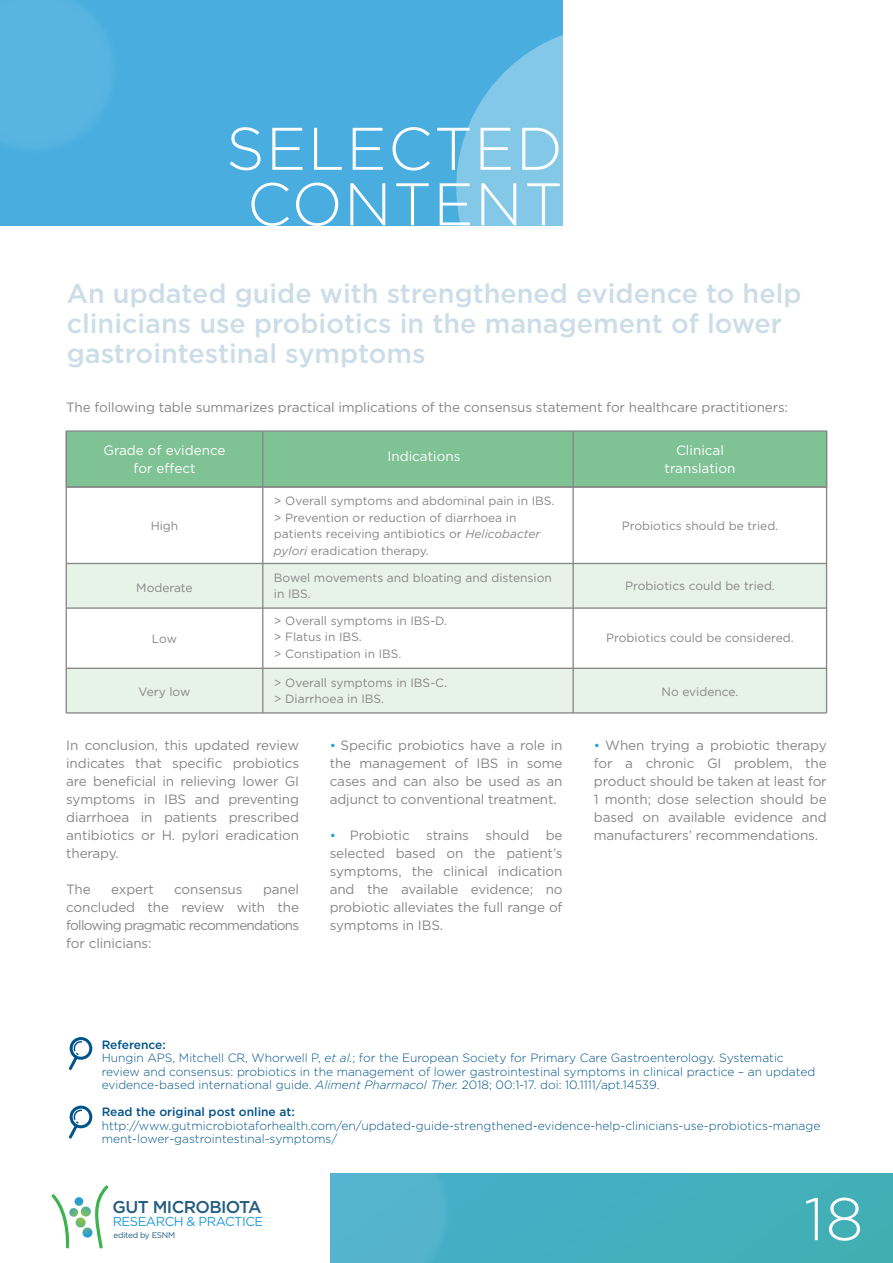
<style>
.page{position:relative;width:893px;height:1263px;background:#fff}
.page>*{position:absolute;margin:0;border:0;box-sizing:border-box;transform-origin:0 0}
.t1{font:300 60px/55.5px "Gotham";letter-spacing:.025em;color:#fff;text-align:center}
.t2{font:500 27px/30px "Gotham";color:#ccdde8}
.t3{font:500 17.1px "Gotham";letter-spacing:-.035em;color:#255d82}
.t4{font:13.5px/18px "Gotham";letter-spacing:-.01em;color:#878787;text-align:justify}
.t5{font:13.5px/18px "Gotham";color:#fff;text-align:center}
.t6{font:13.05px "Gotham";letter-spacing:-.035em;color:#269cd5}
.t7{font:300 12px/13.5px "Gotham";color:#00538a}
.t8{font:12px/16.5px "Gotham";color:#878787}
.t9{font:500 12px "Gotham";color:#00538a}
.t10{font:8.25px "Gotham";letter-spacing:-.035em;color:#255d82}
.s1{font-style:italic}
.s2{font-size:13.05px;color:#269cd5}
.s3{font-weight:500}
</style>
<div class="page">
<div style="left:0;top:0;width:563px;height:225px;background:#49aedf"></div>
<div style="left:330px;top:1173px;width:563px;height:90px;background:#43afbd"></div>
<svg style="left:52px;top:1185px;width:56px;height:63px"></svg>
<img style="left:0;top:0;width:112px;height:148px">
<svg style="left:451px;top:35px;width:112px;height:191px"></svg>
<img style="left:330px;top:1173px;width:171px;height:90px">
<div style="left:66px;top:563px;width:761px;height:45px;background:#e7f2e9"></div>
<div style="left:66px;top:668px;width:761px;height:45px;background:#e7f2e9"></div>
<div style="left:66px;top:430px;width:761px;height:58px;background:#7fc294;border:1px solid #878787"></div>
<hr style="left:572px;top:431px;width:2px;height:282px;background:#878787">
<hr style="left:66px;top:431px;width:1px;height:282px;background:#878787">
<hr style="left:826px;top:431px;width:1px;height:282px;background:#878787">
<hr style="left:262px;top:431px;width:1px;height:282px;background:#878787">
<hr style="left:66px;top:486px;width:761px;height:2px;background:#878787">
<hr style="left:66px;top:563px;width:761px;height:1px;background:#878787">
<hr style="left:66px;top:607px;width:761px;height:2px;background:#878787">
<hr style="left:66px;top:668px;width:761px;height:1px;background:#878787">
<hr style="left:66px;top:712px;width:761px;height:2px;background:#878787">
<svg style="left:69px;top:1105px;width:24px;height:34px"></svg>
<svg style="left:69px;top:1037px;width:24px;height:33px"></svg>
<h1 class="t1" style="left:226px;top:120px;width:338px">SELECTED<br>CONTENT</h1>
<h2 class="t2" style="left:67px;top:278px;width:736px">An updated guide with strengthened evidence to help clinicians use probiotics in the management of lower gastrointestinal symptoms</h2>
<p class="t4" style="left:66px;top:398px;width:723px">The following table summarizes practical implications of the consensus statement for healthcare practitioners:</p>
<p class="t5" style="left:103px;top:441px;width:124px">Grade of evidence for effect</p>
<p class="t5" style="left:387px;top:447px;width:74px">Indications</p>
<p class="t5" style="left:665px;top:441px;width:72px">Clinical translation</p>
<p class="t8" style="left:274px;top:492px;width:282px">&gt; Overall symptoms and abdominal pain in IBS. &gt; Prevention or reduction of diarrhoea in patients receiving antibiotics or <span class="s1">Helicobacter pylori</span> eradication therapy.</p>
<p class="t8" style="left:274px;top:569px;width:279px">Bowel movements and bloating and distension in IBS.</p>
<p class="t8" style="left:151px;top:517px;width:29px">High</p>
<p class="t8" style="left:622px;top:517px;width:158px">Probiotics should be tried.</p>
<p class="t8" style="left:136px;top:579px;width:58px">Moderate</p>
<p class="t8" style="left:625px;top:578px;width:151px">Probiotics could be tried.</p>
<p class="t8" style="left:274px;top:612px;width:175px">&gt; Overall symptoms in IBS-D. &gt; Flatus in IBS.<br>&gt; Constipation in IBS.</p>
<p class="t8" style="left:152px;top:630px;width:27px">Low</p>
<p class="t8" style="left:606px;top:629px;width:189px">Probiotics could be considered.</p>
<p class="t8" style="left:274px;top:674px;width:175px">&gt; Overall symptoms in IBS-C. &gt; Diarrhoea in IBS.</p>
<p class="t8" style="left:139px;top:684px;width:53px">Very low</p>
<p class="t8" style="left:662px;top:684px;width:78px">No evidence.</p>
<p class="t4" style="left:66px;top:736px;width:234px">In conclusion, this updated review indicates that specific probiotics are beneficial in relieving lower GI symptoms in IBS and preventing diarrhoea in patients prescribed antibiotics or H. pylori eradication therapy.</p>
<p class="t4" style="left:66px;top:880px;width:26px">The</p>
<p class="t4" style="left:111px;top:880px;width:44px">expert</p>
<p class="t4" style="left:174px;top:880px;width:70px">consensus</p>
<p class="t4" style="left:66px;top:880px;width:234px;text-indent:197px">panel concluded the review with the following pragmatic recommendations for clinicians:</p>
<p class="t4" style="left:330px;top:736px;width:234px"><span class="s2">•</span> Specific probiotics have a role in the management of IBS in some cases and can also be used as an adjunct to conventional treatment.</p>
<p class="t4" style="left:330px;top:826px;width:234px"><span class="s2">•</span> Probiotic strains should be selected based on the patient’s symptoms, the clinical indication and the available evidence; no probiotic alleviates the full range of symptoms in IBS.</p>
<p class="t4" style="left:594px;top:736px;width:234px"><span class="s2">•</span> When trying a probiotic therapy for a chronic GI problem, the product should be taken at least for 1 month; dose selection should be based on available evidence and manufacturers’ recommendations.</p>
<p class="t7" style="left:102px;top:1038px;width:715px"><span class="s3">Reference:<br></span>Hungin APS, Mitchell CR, Whorwell P, <span class="s1">et al.</span>; for the European Society for Primary Care Gastroenterology. Systematic review and consensus: probiotics in the management of lower gastrointestinal symptoms in clinical practice – an updated evidence-based international guide. <span class="s1">Aliment Pharmacol Ther.</span> 2018; 00:1-17. doi: 10.1111/apt.14539.</p>
<p class="t9" style="left:102px;top:1105px;width:195px">Read the original post online at:</p>
<p class="t7" style="left:102px;top:1119px;width:720px">http://www.gutmicrobiotaforhealth.com/en/updated-guide-strengthened-evidence-help-clinicians-use-probiotics-manage ment-lower-gastrointestinal-symptoms/</p>
<p class="t3" style="left:113px;top:1197px;width:151px">GUT MICROBIOTA</p>
<p class="t6" style="left:113px;top:1214px;width:152px">RESEARCH &amp; PRACTICE</p>
<p class="t10" style="left:114px;top:1230px;width:63px">edited by ESNM</p>
<h1 class="t1" style="left:804px;top:1190px;width:61px">18</h1>
</div>
